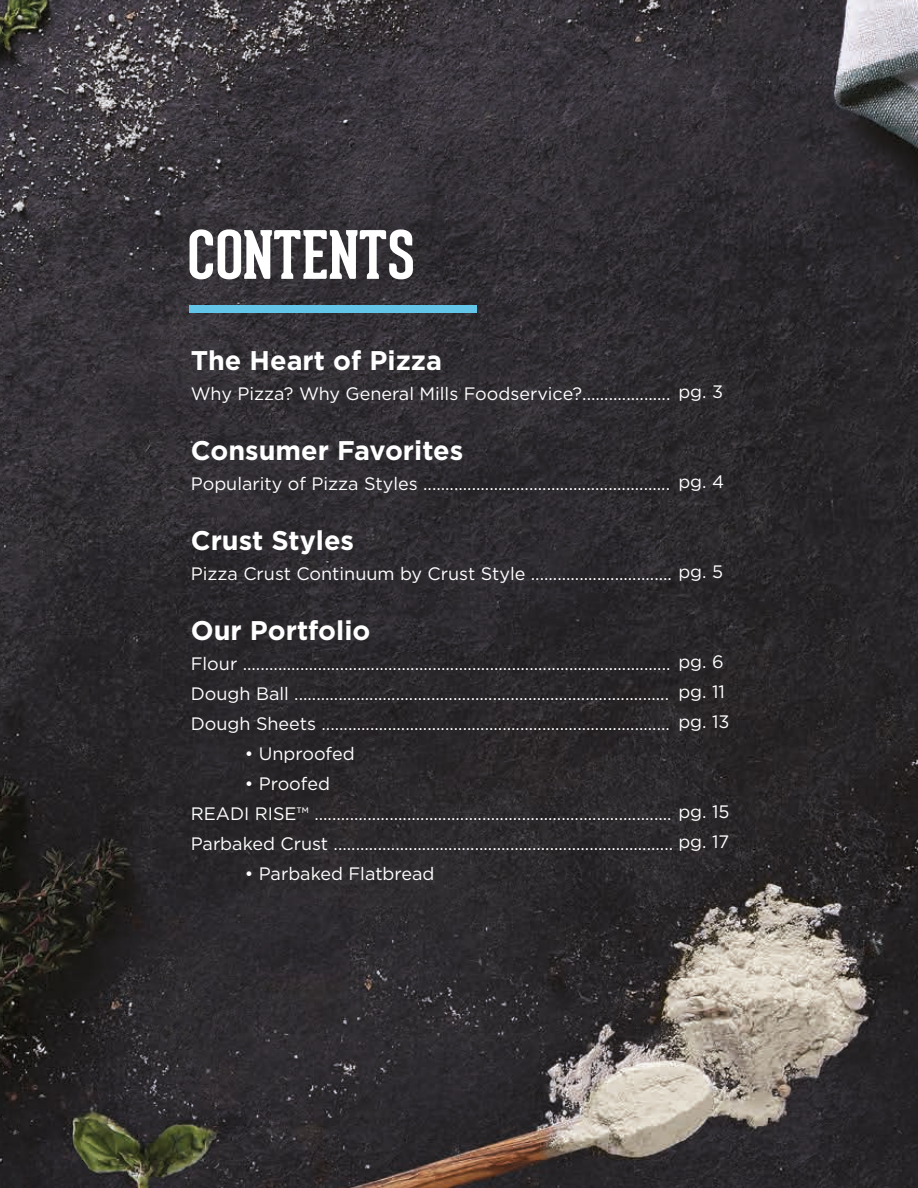
<style>
.page{position:relative;width:918px;height:1188px;background:#fff}
.page>*{position:absolute;margin:0;border:0;box-sizing:border-box;transform-origin:0 0}
.t1{font:700 65.25px "Geared Slab";color:#fff}
.t2{font:700 27px "Gotham";color:#fff}
.t3{font:18px/30px "Gotham";color:#fff}
</style>
<div class="page">
<img style="left:0;top:0;width:918px;height:1188px">
<div style="left:190px;top:306px;width:287px;height:7px;background:#63c6e9"></div>
<h1 class="t1" style="left:188px;top:214px;width:229px">CONTENTS</h1>
<h2 class="t2" style="left:191px;top:342px;width:253px">The Heart of Pizza</h2>
<p class="t3" style="left:191px;top:378px;width:534px">Why Pizza? Why General Mills Foodservice?.................... pg. 3</p>
<h2 class="t2" style="left:191px;top:432px;width:274px">Consumer Favorites</h2>
<p class="t3" style="left:191px;top:468px;width:481px">Popularity of Pizza Styles ........................................................</p>
<h2 class="t2" style="left:191px;top:522px;width:165px">Crust Styles</h2>
<p class="t3" style="left:191px;top:558px;width:534px">Pizza Crust Continuum by Crust Style ................................ pg. 5</p>
<h2 class="t2" style="left:191px;top:612px;width:181px">Our Portfolio</h2>
<p class="t3" style="left:191px;top:648px;width:534px">Flour ................................................................................................. pg. 6<br>Dough Ball .....................................................................................<br>Dough Sheets ...............................................................................</p>
<p class="t3" style="left:245px;top:738px;width:111px">• Unproofed</p>
<p class="t3" style="left:191px;top:768px;width:540px;text-indent:54px">• Proofed<br>READI RISE™ ................................................................................. pg. 15<br>Parbaked Crust ............................................................................. pg. 17</p>
<p class="t3" style="left:245px;top:858px;width:191px">• Parbaked Flatbread</p>
<p class="t3" style="left:678px;top:466px;width:47px">pg. 4</p>
<p class="t3" style="left:678px;top:676px;width:53px">pg. 11 pg. 13</p>
</div>
